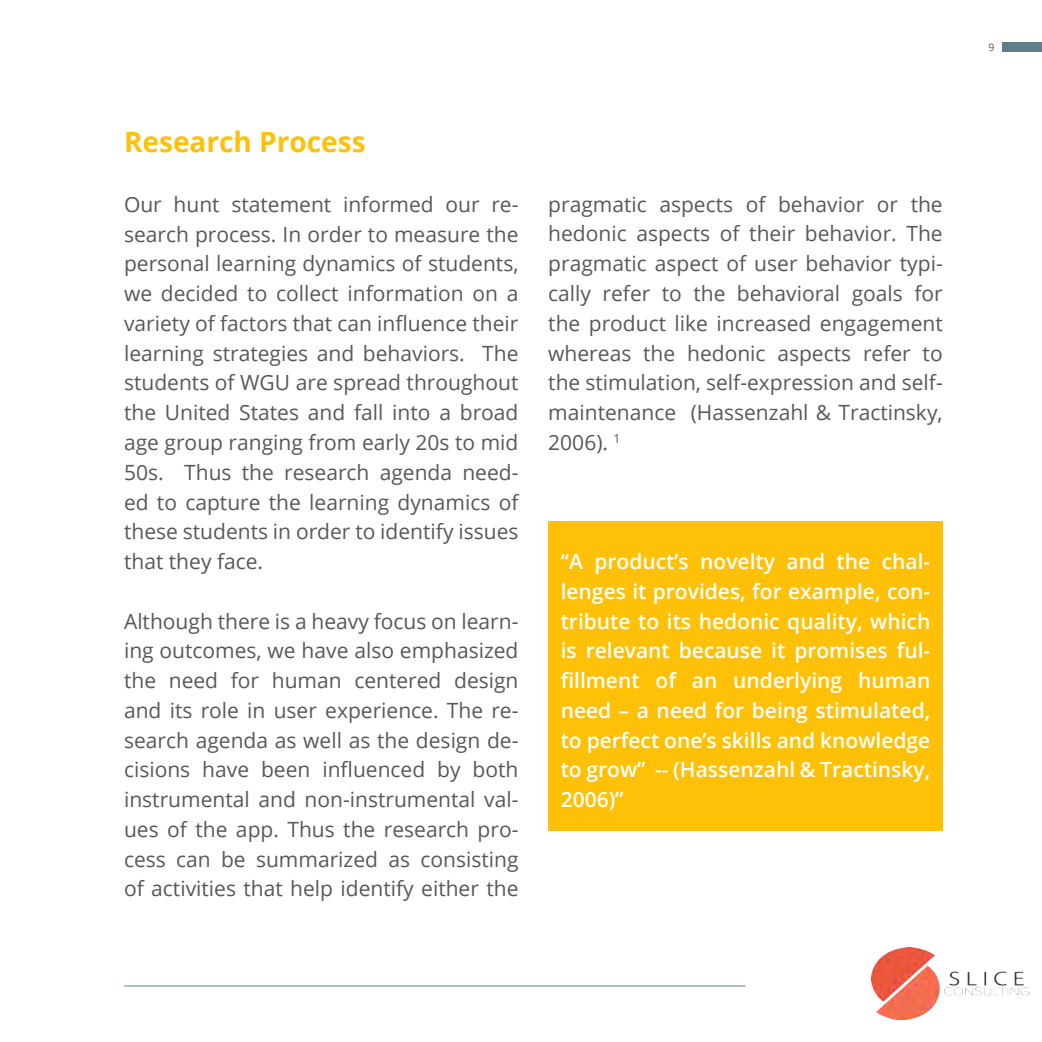
<style>
.page{position:relative;width:1042px;height:1042px;background:#fff}
.page>*{position:absolute;margin:0;border:0;box-sizing:border-box;transform-origin:0 0}
.Main_Text_Title_12pt{font:700 28px "Open Sans";color:#ffc107}
.Maint_Text_style_8pt{font:21px/29.8px "Open Sans";color:#57585a;text-align:justify}
.Maint_Text_style_8pt-2{font:600 21px/29.8px "Open Sans";color:#fff;text-align:justify}
.t1{font:10.5px "Open Sans";color:#57585a}
</style>
<div class="page">
<div style="left:1002px;top:42px;width:40px;height:9px;background:#607d8b"></div>
<hr style="left:124px;top:985px;width:621px;height:1px;background:#607d8b">
<img style="left:872px;top:948px;width:157px;height:71px">
<div style="left:548px;top:521px;width:395px;height:309px;background:#ffc107"></div>
<p class="Main_Text_Title_12pt" style="left:124px;top:122px;width:243px">Research Process</p>
<p class="Maint_Text_style_8pt" style="left:124px;top:189px;width:396px">Our hunt statement informed our re&shy;search process. In order to measure the personal learning dynamics of students, we decided to collect information on a variety of factors that can influence their learning strategies and behaviors. The students of WGU are spread throughout the United States and fall into a broad age group ranging from early 20s to mid 50s. Thus the research agenda need&shy;ed to capture the learning dynamics of these students in order to identify issues that they face.</p>
<p class="Maint_Text_style_8pt" style="left:124px;top:605px;width:396px">Although there is a heavy focus on learn&shy;ing outcomes, we have also emphasized the need for human centered design and its role in user experience. The re&shy;search agenda as well as the design de&shy;cisions have been influenced by both instrumental and non-instrumental val&shy;ues of the app. Thus the research pro&shy;cess can be summarized as consisting of activities that help identify either the</p>
<p class="Maint_Text_style_8pt" style="left:548px;top:189px;width:396px">pragmatic aspects of behavior or the hedonic aspects of their behavior. The pragmatic aspect of user behavior typi&shy;cally refer to the behavioral goals for the product like increased engagement whereas the hedonic aspects refer to the stimulation, self-expression and self&shy;maintenance (Hassenzahl &amp; Tractinsky, 2006). <sup>1</sup></p>
<p class="Maint_Text_style_8pt-2" style="left:561px;top:546px;width:371px">“A product’s novelty and the chal&shy;lenges it provides, for example, con&shy;tribute to its hedonic quality, which is relevant because it promises ful&shy;fillment of an underlying human need – a need for being stimulated, to perfect one’s skills and knowledge to grow” -- (Hassenzahl &amp; Tractinsky, 2006)”</p>
<p class="t1" style="left:988px;top:40px;width:8px">9</p>
</div>
